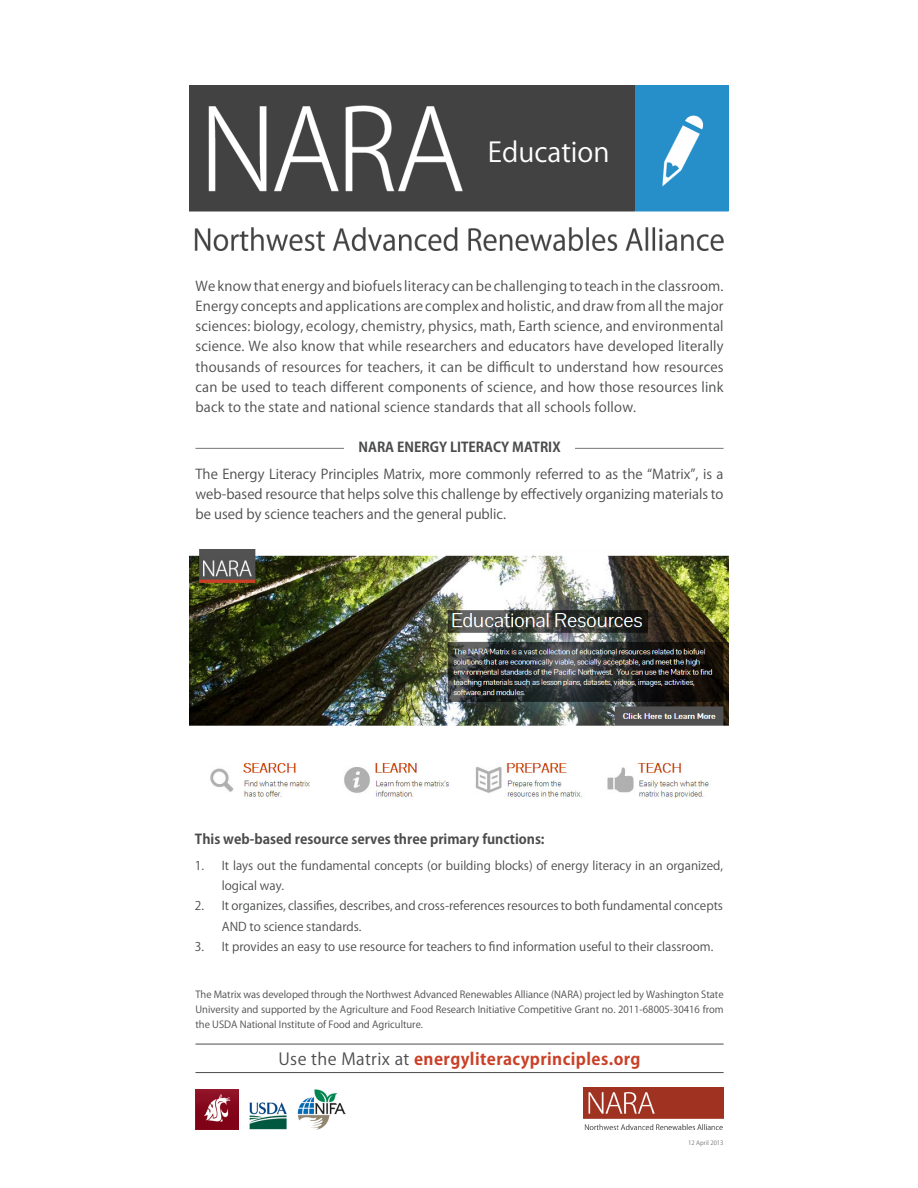
<style>
.page{position:relative;width:918px;height:1188px;background:#fff}
.page>*{position:absolute;margin:0;border:0;box-sizing:border-box;transform-origin:0 0}
.t1{font:27px "Koz Go Pr 6 N";color:#fff}
.t2{font:700 16.5px "Koz Go Pr 6 N";letter-spacing:.025em;color:#c94027}
.t3{font:13.5px/20.2px "Koz Go Pr 6 N";letter-spacing:.005em;color:#4b4c4d;text-align:justify}
.t4{font:700 13.5px "Koz Go Pr 6 N";color:#4b4c4d}
.t5{font:12px/20.2px "Koz Go Pr 6 N";color:#4b4c4d}
.t6{font:9.75px/15px "Koz Go Pr 6 N";color:#4b4c4d;text-align:justify}
.t7{font:6px "Koz Go Pr 6 N";color:#757679}
.s1{font-weight:400;color:#4b4c4d}
</style>
<div class="page">
<img style="left:189px;top:85px;width:540px;height:166px">
<hr style="left:195px;top:448px;width:529px;height:1px;background:#757679">
<hr style="left:195px;top:1072px;width:529px;height:1px;background:#4b4c4d">
<hr style="left:195px;top:1044px;width:529px;height:1px;background:#4b4c4d">
<div style="left:345px;top:430px;width:230px;height:30px;background:#fff"></div>
<img style="left:195px;top:1090px;width:43px;height:39px">
<img style="left:249px;top:1090px;width:96px;height:39px">
<img style="left:583px;top:1087px;width:141px;height:42px">
<img style="left:189px;top:550px;width:540px;height:248px">
<p class="t1" style="left:488px;top:137px;width:123px">Education</p>
<p class="t3" style="left:195px;top:276px;width:530px">We know that energy and biofuels literacy can be challenging to teach in the classroom.<br>Energy concepts and applications are complex and holistic, and draw from all the major sciences: biology, ecology, chemistry, physics, math, Earth science, and environmental science. We also know that while researchers and educators have developed literally thousands of resources for teachers, it can be difficult to understand how resources can be used to teach different components of science, and how those resources link back to the state and national science standards that all schools follow.</p>
<p class="t4" style="left:358px;top:440px;width:204px">NARA ENERGY LITERACY MATRIX</p>
<p class="t3" style="left:195px;top:464px;width:530px">The Energy Literacy Principles Matrix, more commonly referred to as the “Matrix”, is a web-based resource that helps solve this challenge by effectively organizing materials to be used by science teachers and the general public.</p>
<p class="t4" style="left:195px;top:831px;width:351px">This web-based resource serves three primary functions:</p>
<p class="t5" style="left:222px;top:856px;width:503px;text-indent:-27px">1. It lays out the fundamental concepts (or building blocks) of energy literacy in an organized, logical way.</p>
<p class="t5" style="left:222px;top:896px;width:503px;text-indent:-27px">2. It organizes, classifies, describes, and cross-references resources to both fundamental concepts<br>AND to science standards.</p>
<p class="t5" style="left:195px;top:937px;width:520px">3. It provides an easy to use resource for teachers to find information useful to their classroom.</p>
<p class="t6" style="left:195px;top:987px;width:530px">The Matrix was developed through the Northwest Advanced Renewables Alliance (NARA) project led by Washington State University and supported by the Agriculture and Food Research Initiative Competitive Grant no. 2011-68005-30416 from the USDA National Institute of Food and Agriculture.</p>
<p class="t2" style="left:278px;top:1049px;width:364px"><span class="s1">Use the Matrix at</span> energyliteracyprinciples.org</p>
<p class="t7" style="left:688px;top:1140px;width:37px">12 April 2013</p>
</div>
